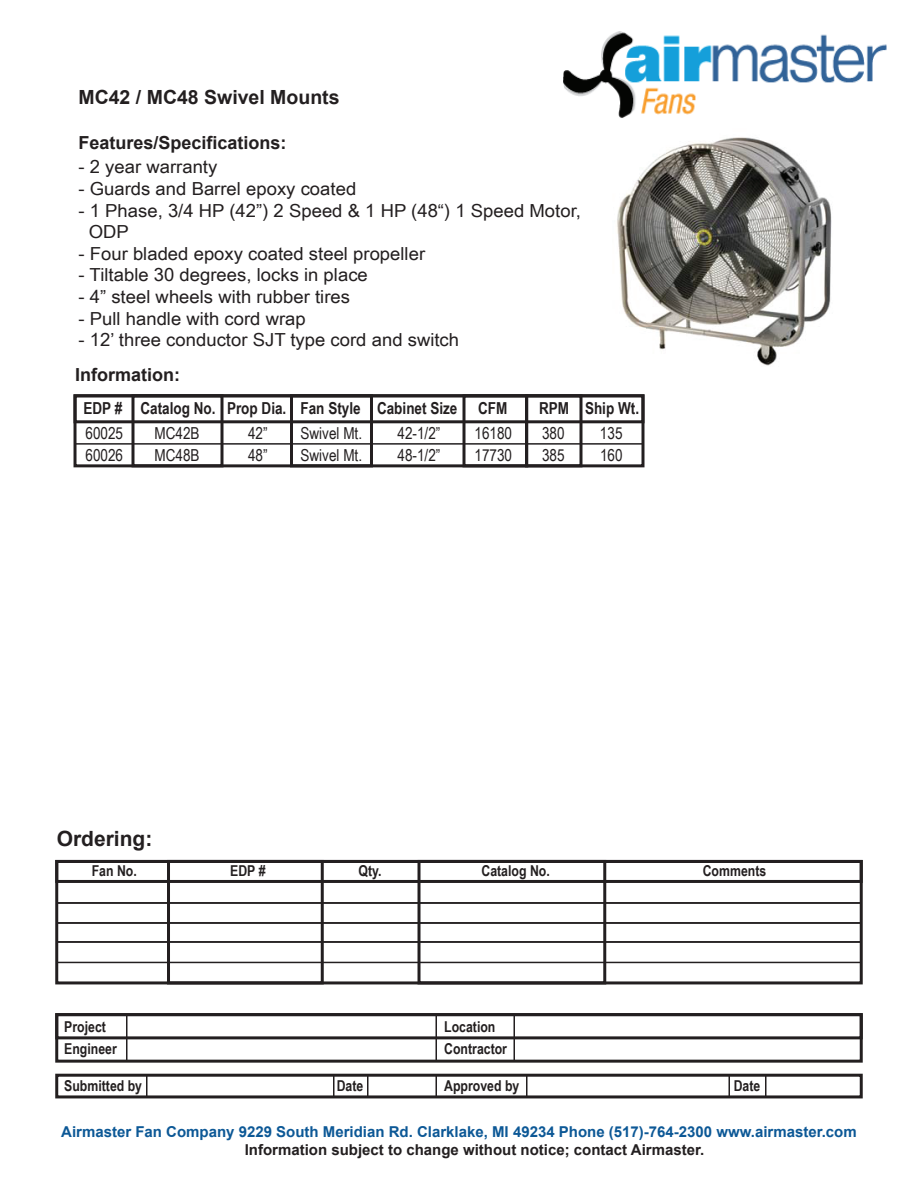
<style>
.page{position:relative;width:918px;height:1188px;background:#fff}
.page>*{position:absolute;margin:0;border:0;box-sizing:border-box;transform-origin:0 0}
.t1{font:700 21px "Arial";color:#231f20}
.t2{font:700 19.5px "Arial";color:#231f20}
.t3{font:18px/21.6px "Arial Narrow";color:#231f20;scale:1.25 1}
.t4{font:700 18px "Arial";color:#231f20}
.t5{font:16.5px "Arial Narrow";color:#231f20}
.t6{font:700 16.5px "Arial Narrow";color:#231f20}
.t7{font:700 15px/22.5px "Arial Narrow";color:#231f20}
.t8{font:700 15px "Arial";color:#0c5896}
.t9{font:700 15px "Arial";color:#231f20}
</style>
<div class="page">
<img style="left:563px;top:31px;width:324px;height:87px">
<div style="left:74px;top:394px;width:571px;height:73px;border:3px solid #231f20"></div>
<div style="left:74px;top:394px;width:571px;height:29px;border:3px solid #231f20"></div>
<div style="left:132px;top:394px;width:92px;height:73px;border:3px solid #231f20"></div>
<div style="left:290px;top:394px;width:83px;height:73px;border:3px solid #231f20"></div>
<div style="left:463px;top:394px;width:65px;height:73px;border:3px solid #231f20"></div>
<div style="left:525px;top:394px;width:57px;height:73px;border:3px solid #231f20"></div>
<div style="left:74px;top:421px;width:570px;height:24px;border:2px solid #231f20"></div>
<img style="left:617px;top:137px;width:215px;height:229px">
<div style="left:55px;top:860px;width:808px;height:124px;border:3px solid #231f20"></div>
<div style="left:55px;top:1013px;width:808px;height:50px;border:3px solid #231f20"></div>
<div style="left:55px;top:1074px;width:808px;height:24px;border:3px solid #231f20"></div>
<div style="left:55px;top:860px;width:808px;height:23px;border:3px solid #231f20"></div>
<div style="left:167px;top:860px;width:157px;height:124px;border:3px solid #231f20"></div>
<div style="left:418px;top:860px;width:188px;height:124px;border:3px solid #231f20"></div>
<div style="left:55px;top:1013px;width:808px;height:26px;border:3px solid #231f20"></div>
<div style="left:56px;top:1014px;width:72px;height:48px;border:2px solid #231f20"></div>
<div style="left:435px;top:1014px;width:80px;height:48px;border:2px solid #231f20"></div>
<div style="left:56px;top:1074px;width:92px;height:24px;border:2px solid #231f20"></div>
<div style="left:333px;top:1074px;width:36px;height:24px;border:2px solid #231f20"></div>
<div style="left:435px;top:1074px;width:93px;height:24px;border:2px solid #231f20"></div>
<div style="left:729px;top:1074px;width:38px;height:24px;border:2px solid #231f20"></div>
<div style="left:56px;top:881px;width:806px;height:23px;border:2px solid #231f20"></div>
<div style="left:56px;top:902px;width:806px;height:22px;border:2px solid #231f20"></div>
<div style="left:56px;top:922px;width:806px;height:21px;border:2px solid #231f20"></div>
<div style="left:56px;top:941px;width:806px;height:22px;border:2px solid #231f20"></div>
<p class="t2" style="left:78px;top:83px;width:263px">MC42 / MC48 Swivel Mounts</p>
<p class="t4" style="left:78px;top:130px;width:210px">Features/Specifications:</p>
<p class="t3" style="left:78px;top:156px;width:113px">- 2 year warranty</p>
<p class="t3" style="left:78px;top:177px;width:224px">- Guards and Barrel epoxy coated</p>
<p class="t3" style="left:89px;top:199px;width:395px;text-indent:-10px">- 1 Phase, 3/4 HP (42”) 2 Speed &amp; 1 HP (48“) 1 Speed Motor,<br>ODP</p>
<p class="t3" style="left:78px;top:242px;width:279px">- Four bladed epoxy coated steel propeller</p>
<p class="t3" style="left:78px;top:264px;width:233px">- Tiltable 30 degrees, locks in place</p>
<p class="t3" style="left:78px;top:285px;width:219px">- 4” steel wheels with rubber tires</p>
<p class="t3" style="left:78px;top:307px;width:183px">- Pull handle with cord wrap</p>
<p class="t3" style="left:78px;top:328px;width:306px">- 12’ three conductor SJT type cord and switch</p>
<p class="t4" style="left:75px;top:362px;width:106px">Information:</p>
<p class="t6" style="left:83px;top:396px;width:134px">EDP # Catalog No.</p>
<p class="t5" style="left:86px;top:421px;width:39px">60025</p>
<p class="t5" style="left:155px;top:421px;width:47px">MC42B</p>
<p class="t5" style="left:248px;top:421px;width:21px">42”</p>
<p class="t6" style="left:227px;top:396px;width:135px">Prop Dia. Fan Style</p>
<p class="t5" style="left:301px;top:421px;width:63px">Swivel Mt.</p>
<p class="t6" style="left:377px;top:396px;width:82px">Cabinet Size</p>
<p class="t5" style="left:398px;top:421px;width:44px">42-1/2”</p>
<p class="t6" style="left:478px;top:396px;width:31px">CFM</p>
<p class="t5" style="left:475px;top:421px;width:39px">16180</p>
<p class="t6" style="left:539px;top:396px;width:32px">RPM</p>
<p class="t5" style="left:542px;top:421px;width:24px">380</p>
<p class="t6" style="left:585px;top:396px;width:56px">Ship Wt.</p>
<p class="t5" style="left:600px;top:421px;width:24px">135</p>
<p class="t5" style="left:86px;top:443px;width:39px">60026</p>
<p class="t5" style="left:155px;top:443px;width:47px">MC48B</p>
<p class="t5" style="left:248px;top:443px;width:21px">48”</p>
<p class="t5" style="left:301px;top:443px;width:63px">Swivel Mt.</p>
<p class="t5" style="left:398px;top:443px;width:44px">48-1/2”</p>
<p class="t5" style="left:475px;top:443px;width:39px">17730</p>
<p class="t5" style="left:542px;top:443px;width:24px">385</p>
<p class="t5" style="left:600px;top:443px;width:24px">160</p>
<p class="t1" style="left:57px;top:823px;width:97px">Ordering:</p>
<p class="t7" style="left:92px;top:859px;width:47px">Fan No.</p>
<p class="t7" style="left:230px;top:859px;width:37px">EDP #</p>
<p class="t7" style="left:359px;top:859px;width:25px">Qty.</p>
<p class="t7" style="left:481px;top:859px;width:70px">Catalog No.</p>
<p class="t7" style="left:703px;top:859px;width:65px">Comments</p>
<p class="t7" style="left:64px;top:1015px;width:54px">Project<br>Engineer</p>
<p class="t7" style="left:444px;top:1015px;width:64px">Location<br>Contractor</p>
<p class="t7" style="left:64px;top:1074px;width:79px">Submitted by</p>
<p class="t7" style="left:337px;top:1074px;width:28px">Date</p>
<p class="t7" style="left:444px;top:1074px;width:77px">Approved by</p>
<p class="t7" style="left:734px;top:1074px;width:28px">Date</p>
<p class="t8" style="left:61px;top:1121px;width:797px">Airmaster Fan Company 9229 South Meridian Rd. Clarklake, MI 49234 Phone (517)-764-2300 www.airmaster.com</p>
<p class="t9" style="left:245px;top:1139px;width:461px">Information subject to change without notice; contact Airmaster.</p>
</div>
